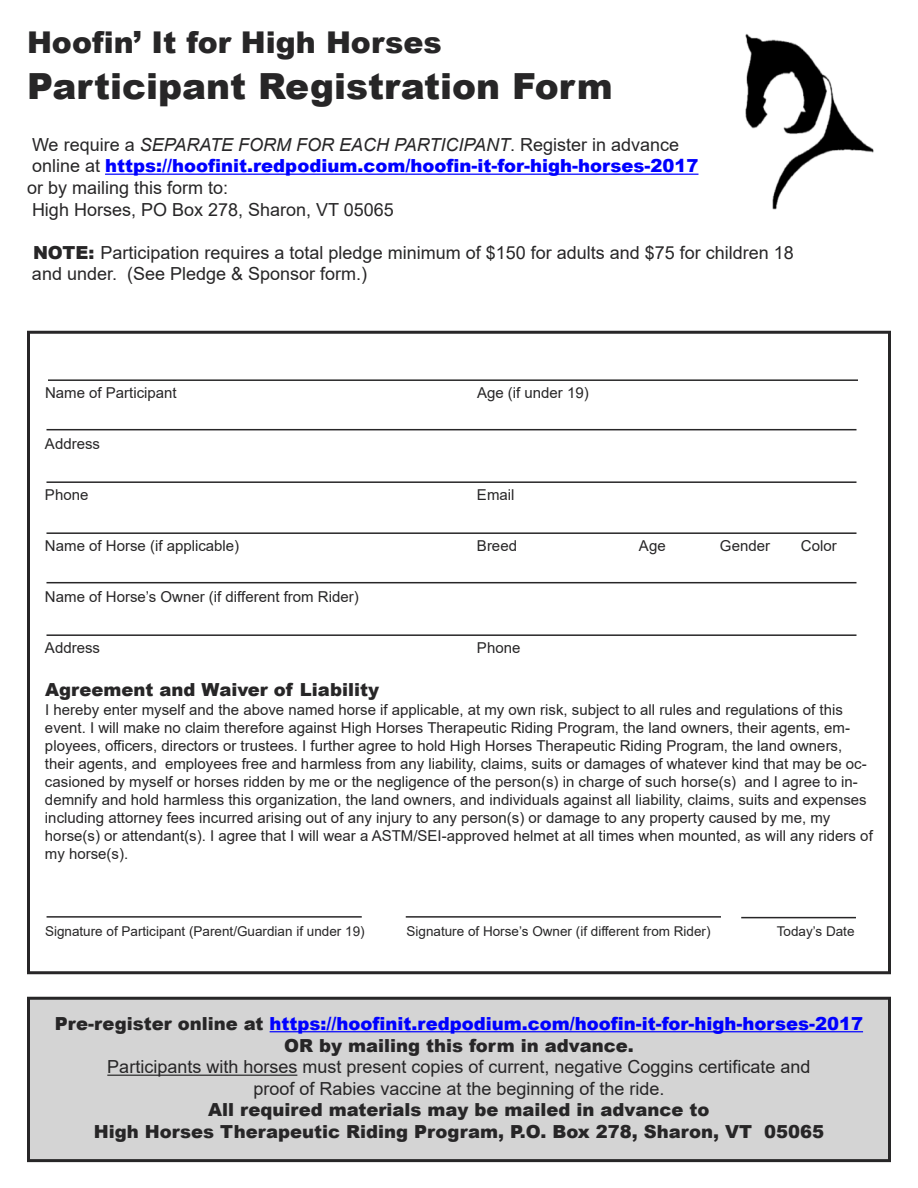
<style>
.page{position:relative;width:918px;height:1188px;background:#fff}
.page>*{position:absolute;margin:0;border:0;box-sizing:border-box;transform-origin:0 0}
.t1{font:900 36px "Arial";color:#272627}
.t2{font:900 30px "Arial";color:#272627}
.t3{font:18px/21.6px "Arial";color:#272627}
.t4{font:900 18px/21.6px "Arial";color:#272627;text-align:center}
.t5{font:900 18px/21.8px "Arial";color:#00f;text-align:center}
.t6{font:15px/18px "Arial";color:#272627}
.t7{font:13.5px "Arial";color:#272627}
.s1{font-style:italic}
.s2{font-weight:900;color:#00f}
.s3{font-weight:900}
.s4{color:#272627}
</style>
<div class="page">
<hr style="left:105px;top:174px;width:594px;height:1px;background:#00f">
<div style="left:27px;top:331px;width:864px;height:643px;border:3px solid #272627"></div>
<img style="left:745px;top:34px;width:129px;height:176px">
<hr style="left:48px;top:379px;width:810px;height:2px;background:#272627">
<hr style="left:46px;top:429px;width:810px;height:1px;background:#272627">
<hr style="left:46px;top:481px;width:810px;height:2px;background:#272627">
<hr style="left:46px;top:532px;width:810px;height:2px;background:#272627">
<hr style="left:46px;top:582px;width:810px;height:1px;background:#272627">
<hr style="left:46px;top:634px;width:810px;height:2px;background:#272627">
<hr style="left:47px;top:916px;width:315px;height:2px;background:#272627">
<hr style="left:741px;top:917px;width:115px;height:1px;background:#272627">
<hr style="left:406px;top:916px;width:315px;height:2px;background:#272627">
<div style="left:28px;top:998px;width:862px;height:163px;background:#d4d4d4"></div>
<div style="left:27px;top:997px;width:864px;height:165px;border:3px solid #272627"></div>
<hr style="left:270px;top:1031px;width:593px;height:1px;background:#00f">
<hr style="left:107px;top:1075px;width:190px;height:1px;background:#272627">
<h2 class="t2" style="left:27px;top:20px;width:416px">Hoofin’ It for High Horses</h2>
<h1 class="t1" style="left:27px;top:59px;width:587px">Participant Registration Form</h1>
<p class="t3" style="left:27px;top:134px;width:673px">We require a <span class="s1">SEPARATE FORM FOR EACH PARTICIPANT</span>. Register in advance online at <span class="s2">https://hoofinit.redpodium.com/hoofin-it-for-high-horses-2017 </span>or by mailing this form to:<br>High Horses, PO Box 278, Sharon, VT 05065</p>
<p class="t3" style="left:32px;top:242px;width:763px"><span class="s3">NOTE:</span> Participation requires a total pledge minimum of $150 for adults and $75 for children 18 and under. (See Pledge &amp; Sponsor form.)</p>
<p class="t6" style="left:45px;top:384px;width:133px">Name of Participant</p>
<p class="t6" style="left:477px;top:384px;width:113px">Age (if under 19)</p>
<p class="t6" style="left:45px;top:435px;width:57px">Address</p>
<p class="t6" style="left:45px;top:486px;width:45px">Phone</p>
<p class="t6" style="left:477px;top:486px;width:39px">Email</p>
<p class="t6" style="left:45px;top:537px;width:196px">Name of Horse (if applicable)</p>
<p class="t6" style="left:477px;top:537px;width:42px">Breed</p>
<p class="t6" style="left:639px;top:537px;width:28px">Age</p>
<p class="t6" style="left:720px;top:537px;width:52px">Gender</p>
<p class="t6" style="left:801px;top:537px;width:37px">Color</p>
<p class="t6" style="left:45px;top:588px;width:315px">Name of Horse’s Owner (if different from Rider)</p>
<p class="t6" style="left:45px;top:639px;width:57px">Address</p>
<p class="t6" style="left:477px;top:639px;width:45px">Phone</p>
<p class="t4" style="left:45px;top:678px;width:336px">Agreement and Waiver of Liability</p>
<p class="t6" style="left:45px;top:701px;width:829px">I hereby enter myself and the above named horse if applicable, at my own risk, subject to all rules and regulations of this event. I will make no claim therefore against High Horses Therapeutic Riding Program, the land owners, their agents, em&shy;ployees, officers, directors or trustees. I further agree to hold High Horses Therapeutic Riding Program, the land owners, their agents, and employees free and harmless from any liability, claims, suits or damages of whatever kind that may be oc&shy;casioned by myself or horses ridden by me or the negligence of the person(s) in charge of such horse(s) and I agree to in&shy;demnify and hold harmless this organization, the land owners, and individuals against all liability, claims, suits and expenses including attorney fees incurred arising out of any injury to any person(s) or damage to any property caused by me, my horse(s) or attendant(s). I agree that I will wear a ASTM/SEI-approved helmet at all times when mounted, as will any riders of my horse(s).</p>
<p class="t7" style="left:45px;top:924px;width:321px">Signature of Participant (Parent/Guardian if under 19)</p>
<p class="t7" style="left:407px;top:924px;width:306px">Signature of Horse’s Owner (if different from Rider)</p>
<p class="t7" style="left:777px;top:924px;width:79px">Today’s Date</p>
<p class="t5" style="left:55px;top:1012px;width:810px"><span class="s4">Pre-register online at</span> https://hoofinit.redpodium.com/hoofin-it-for-high-horses-2017<br><span class="s4">OR by mailing this form in advance.</span></p>
<p class="t3" style="left:107px;top:1056px;width:705px;text-align:center">Participants with horses must present copies of current, negative Coggins certificate and proof of Rabies vaccine at the beginning of the ride.</p>
<p class="t4" style="left:94px;top:1098px;width:732px">All required materials may be mailed in advance to<br>High Horses Therapeutic Riding Program, P.O. Box 278, Sharon, VT 05065</p>
</div>
